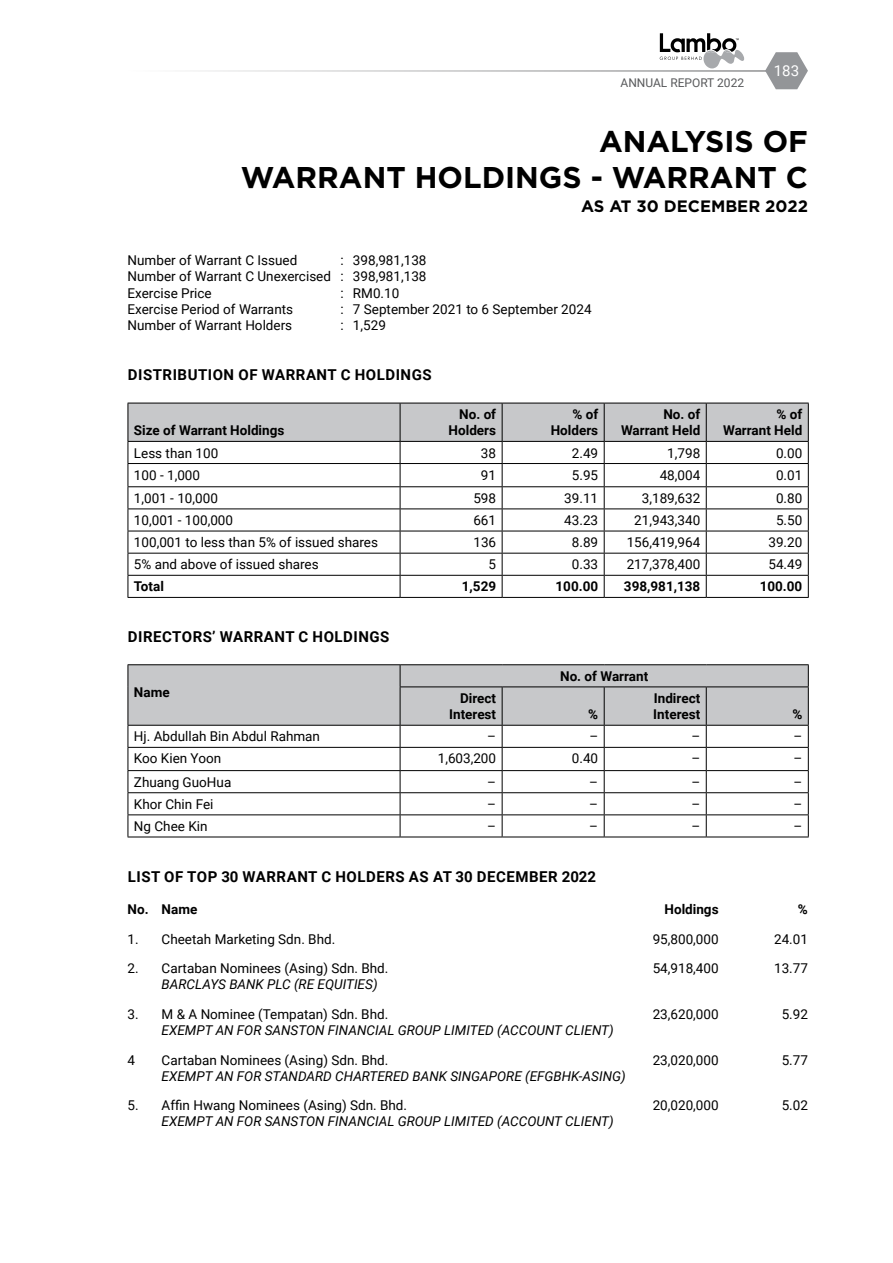
<style>
.page{position:relative;width:893px;height:1263px;background:#fff}
.page>*{position:absolute;margin:0;border:0;box-sizing:border-box;transform-origin:0 0}
.t1{font:700 30px/36px "Gotham";color:#000;text-align:right}
.t2{font:700 16.5px "Gotham";color:#000}
.t3{font:700 15px "Roboto";letter-spacing:.035em;color:#000}
.t4{font:15px "Roboto";color:#fff}
.t5{font:13.5px/16.2px "Roboto";color:#000;text-align:justify}
.t6{font:italic 13.5px "Roboto";color:#000}
.t7{font:700 13.5px/16.2px "Roboto";color:#000;text-align:right}
.t8{font:12px "Roboto";color:#58595b}
</style>
<div class="page">
<hr style="left:128px;top:71px;width:643px;height:1px;background:#58595b">
<svg style="left:660px;top:33px;width:84px;height:35px"></svg>
<svg style="left:765px;top:52px;width:43px;height:37px"></svg>
<svg style="left:128px;top:403px;width:681px;height:194px"></svg>
<hr style="left:128px;top:597px;width:272px;height:1px;background:#000">
<hr style="left:400px;top:597px;width:102px;height:1px;background:#000">
<hr style="left:502px;top:597px;width:102px;height:1px;background:#000">
<hr style="left:604px;top:597px;width:102px;height:1px;background:#000">
<hr style="left:706px;top:597px;width:103px;height:1px;background:#000">
<hr style="left:128px;top:664px;width:272px;height:1px;background:#000">
<hr style="left:400px;top:664px;width:102px;height:1px;background:#000">
<hr style="left:502px;top:664px;width:102px;height:1px;background:#000">
<hr style="left:604px;top:664px;width:102px;height:1px;background:#000">
<hr style="left:706px;top:664px;width:103px;height:1px;background:#000">
<svg style="left:128px;top:665px;width:681px;height:172px"></svg>
<hr style="left:128px;top:837px;width:272px;height:1px;background:#000">
<hr style="left:400px;top:837px;width:102px;height:1px;background:#000">
<hr style="left:502px;top:837px;width:102px;height:1px;background:#000">
<hr style="left:604px;top:837px;width:102px;height:1px;background:#000">
<hr style="left:706px;top:837px;width:103px;height:1px;background:#000">
<p class="t8" style="left:620px;top:74px;width:125px">ANNUAL REPORT 2022</p>
<p class="t4" style="left:774px;top:60px;width:27px">183</p>
<h1 class="t1" style="left:241px;top:123px;width:568px">ANALYSIS OF<br>WARRANT HOLDINGS - WARRANT C</h1>
<p class="t2" style="left:581px;top:195px;width:228px">AS AT 30 DECEMBER 2022</p>
<p class="t5" style="left:128px;top:252px;width:171px">Number of Warrant C Issued</p>
<p class="t5" style="left:128px;top:252px;width:300px;text-indent:213px">: 398,981,138<br>Number of Warrant C Unexercised : 398,981,138<br>Exercise Price</p>
<p class="t5" style="left:341px;top:284px;width:60px">: RM0.10</p>
<p class="t5" style="left:128px;top:300px;width:167px">Exercise Period of Warrants</p>
<p class="t5" style="left:341px;top:300px;width:253px">: 7 September 2021 to 6 September 2024</p>
<p class="t5" style="left:128px;top:317px;width:166px">Number of Warrant Holders</p>
<p class="t5" style="left:341px;top:317px;width:47px">: 1,529</p>
<p class="t3" style="left:128px;top:365px;width:305px">DISTRIBUTION OF WARRANT C HOLDINGS</p>
<p class="t7" style="left:134px;top:422px;width:152px">Size of Warrant Holdings</p>
<p class="t7" style="left:449px;top:406px;width:49px">No. of<br>Holders</p>
<p class="t7" style="left:551px;top:406px;width:49px">% of<br>Holders</p>
<p class="t7" style="left:621px;top:406px;width:81px">No. of<br>Warrant Held</p>
<p class="t7" style="left:723px;top:406px;width:81px">% of<br>Warrant Held</p>
<p class="t5" style="left:134px;top:444px;width:86px">Less than 100</p>
<p class="t5" style="left:481px;top:444px;width:17px">38</p>
<p class="t5" style="left:572px;top:444px;width:28px">2.49</p>
<p class="t5" style="left:667px;top:444px;width:34px">1,798</p>
<p class="t5" style="left:776px;top:444px;width:28px">0.00</p>
<p class="t5" style="left:134px;top:466px;width:68px">100 - 1,000</p>
<p class="t5" style="left:481px;top:466px;width:17px">91</p>
<p class="t5" style="left:572px;top:466px;width:28px">5.95</p>
<p class="t5" style="left:660px;top:466px;width:42px">48,004</p>
<p class="t5" style="left:776px;top:466px;width:28px">0.01</p>
<p class="t5" style="left:134px;top:489px;width:85px">1,001 - 10,000</p>
<p class="t5" style="left:473px;top:489px;width:24px">598</p>
<p class="t5" style="left:564px;top:489px;width:35px">39.11</p>
<p class="t5" style="left:642px;top:489px;width:60px">3,189,632</p>
<p class="t5" style="left:776px;top:489px;width:28px">0.80</p>
<p class="t5" style="left:134px;top:512px;width:101px">10,001 - 100,000</p>
<p class="t5" style="left:473px;top:512px;width:24px">661</p>
<p class="t5" style="left:564px;top:512px;width:35px">43.23</p>
<p class="t5" style="left:634px;top:512px;width:67px">21,943,340</p>
<p class="t5" style="left:776px;top:512px;width:28px">5.50</p>
<p class="t5" style="left:134px;top:534px;width:246px">100,001 to less than 5% of issued shares</p>
<p class="t5" style="left:473px;top:534px;width:24px">136</p>
<p class="t5" style="left:572px;top:534px;width:28px">8.89</p>
<p class="t5" style="left:627px;top:534px;width:75px">156,419,964</p>
<p class="t5" style="left:768px;top:534px;width:35px">39.20</p>
<p class="t5" style="left:134px;top:556px;width:186px">5% and above of issued shares</p>
<p class="t5" style="left:489px;top:556px;width:9px">5</p>
<p class="t5" style="left:572px;top:556px;width:28px">0.33</p>
<p class="t5" style="left:627px;top:556px;width:75px">217,378,400</p>
<p class="t5" style="left:768px;top:556px;width:35px">54.49</p>
<p class="t7" style="left:134px;top:578px;width:31px">Total</p>
<p class="t7" style="left:462px;top:578px;width:36px">1,529</p>
<p class="t7" style="left:556px;top:578px;width:44px">100.00</p>
<p class="t7" style="left:624px;top:578px;width:78px">398,981,138</p>
<p class="t7" style="left:760px;top:578px;width:44px">100.00</p>
<p class="t3" style="left:128px;top:626px;width:263px">DIRECTORS’ WARRANT C HOLDINGS</p>
<p class="t7" style="left:134px;top:684px;width:37px">Name</p>
<p class="t7" style="left:449px;top:690px;width:48px">Direct<br>Interest</p>
<p class="t7" style="left:560px;top:667px;width:90px">No. of Warrant</p>
<p class="t7" style="left:588px;top:706px;width:11px">%</p>
<p class="t7" style="left:653px;top:690px;width:48px;text-align:left">Indirect<br>Interest</p>
<p class="t7" style="left:792px;top:706px;width:11px">%</p>
<p class="t5" style="left:134px;top:728px;width:188px">Hj. Abdullah Bin Abdul Rahman</p>
<p class="t5" style="left:487px;top:728px;width:10px">–</p>
<p class="t5" style="left:589px;top:728px;width:10px">–</p>
<p class="t5" style="left:691px;top:728px;width:10px">–</p>
<p class="t5" style="left:793px;top:728px;width:10px">–</p>
<p class="t5" style="left:134px;top:750px;width:89px">Koo Kien Yoon</p>
<p class="t5" style="left:438px;top:750px;width:60px">1,603,200</p>
<p class="t5" style="left:572px;top:750px;width:28px">0.40</p>
<p class="t5" style="left:691px;top:750px;width:10px">–</p>
<p class="t5" style="left:793px;top:750px;width:10px">–</p>
<p class="t5" style="left:134px;top:773px;width:99px">Zhuang GuoHua</p>
<p class="t5" style="left:487px;top:773px;width:10px">–</p>
<p class="t5" style="left:589px;top:773px;width:10px">–</p>
<p class="t5" style="left:691px;top:773px;width:10px">–</p>
<p class="t5" style="left:793px;top:773px;width:10px">–</p>
<p class="t5" style="left:134px;top:795px;width:81px">Khor Chin Fei</p>
<p class="t5" style="left:487px;top:795px;width:10px">–</p>
<p class="t5" style="left:589px;top:795px;width:10px">–</p>
<p class="t5" style="left:691px;top:795px;width:10px">–</p>
<p class="t5" style="left:793px;top:795px;width:10px">–</p>
<p class="t5" style="left:134px;top:817px;width:75px">Ng Chee Kin</p>
<p class="t5" style="left:487px;top:817px;width:10px">–</p>
<p class="t5" style="left:589px;top:817px;width:10px">–</p>
<p class="t5" style="left:691px;top:817px;width:10px">–</p>
<p class="t5" style="left:793px;top:817px;width:10px">–</p>
<p class="t3" style="left:128px;top:866px;width:470px">LIST OF TOP 30 WARRANT C HOLDERS AS AT 30 DECEMBER 2022</p>
<p class="t7" style="left:128px;top:901px;width:71px">No. Name</p>
<p class="t7" style="left:664px;top:901px;width:56px">Holdings</p>
<p class="t7" style="left:798px;top:901px;width:11px">%</p>
<p class="t5" style="left:128px;top:930px;width:209px">1. Cheetah Marketing Sdn. Bhd.</p>
<p class="t5" style="left:653px;top:930px;width:67px">95,800,000</p>
<p class="t5" style="left:774px;top:930px;width:35px">24.01</p>
<p class="t5" style="left:128px;top:960px;width:262px">2. Cartaban Nominees (Asing) Sdn. Bhd.</p>
<p class="t6" style="left:162px;top:975px;width:217px">BARCLAYS BANK PLC (RE EQUITIES)</p>
<p class="t5" style="left:653px;top:960px;width:67px">54,918,400</p>
<p class="t5" style="left:774px;top:960px;width:35px">13.77</p>
<p class="t5" style="left:128px;top:1005px;width:262px">3. M &amp; A Nominee (Tempatan) Sdn. Bhd.</p>
<p class="t6" style="left:162px;top:1021px;width:454px">EXEMPT AN FOR SANSTON FINANCIAL GROUP LIMITED (ACCOUNT CLIENT)</p>
<p class="t5" style="left:653px;top:1005px;width:67px">23,620,000</p>
<p class="t5" style="left:782px;top:1005px;width:28px">5.92</p>
<p class="t5" style="left:128px;top:1051px;width:9px">4</p>
<p class="t5" style="left:162px;top:1051px;width:228px">Cartaban Nominees (Asing) Sdn. Bhd.</p>
<p class="t6" style="left:162px;top:1066px;width:466px">EXEMPT AN FOR STANDARD CHARTERED BANK SINGAPORE (EFGBHK-ASING)</p>
<p class="t5" style="left:653px;top:1051px;width:67px">23,020,000</p>
<p class="t5" style="left:782px;top:1051px;width:28px">5.77</p>
<p class="t5" style="left:128px;top:1097px;width:281px">5. Affin Hwang Nominees (Asing) Sdn. Bhd.</p>
<p class="t6" style="left:162px;top:1112px;width:454px">EXEMPT AN FOR SANSTON FINANCIAL GROUP LIMITED (ACCOUNT CLIENT)</p>
<p class="t5" style="left:653px;top:1097px;width:67px">20,020,000</p>
<p class="t5" style="left:782px;top:1097px;width:28px">5.02</p>
</div>
